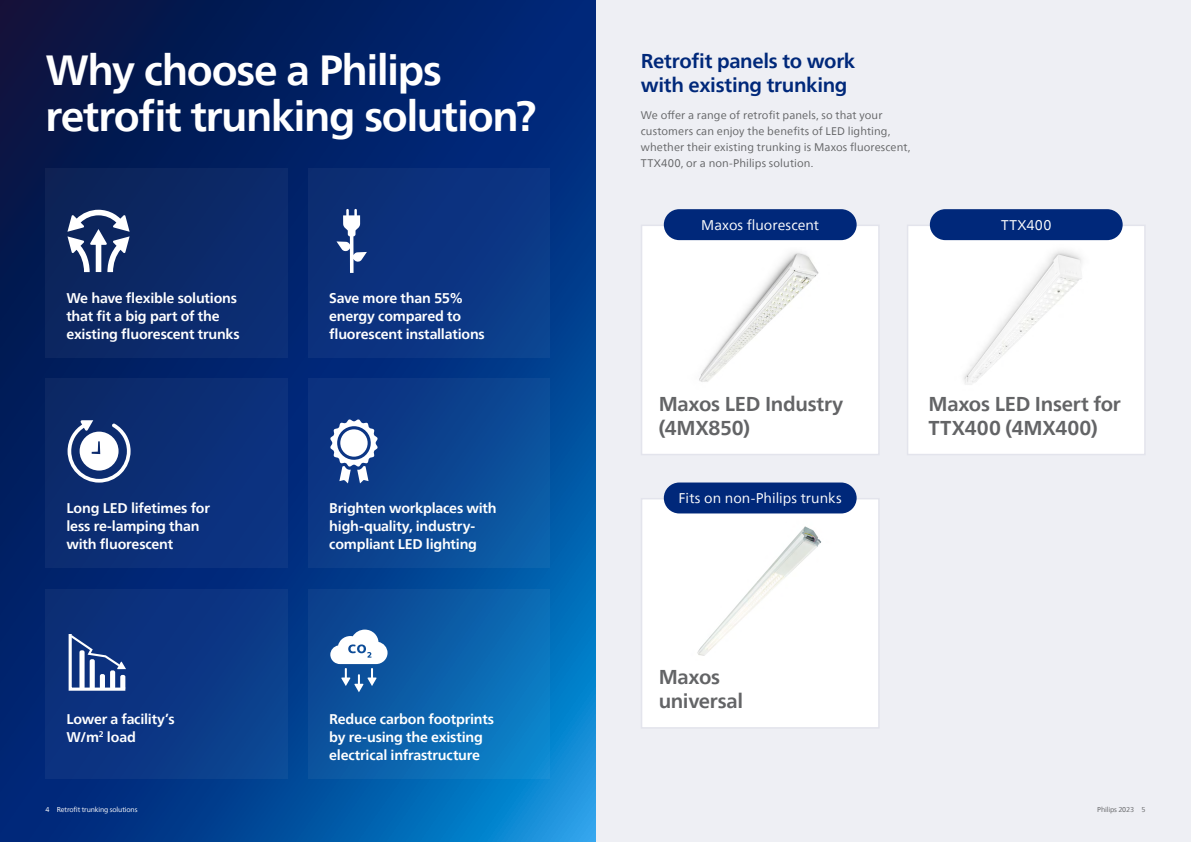
<style>
.page{position:relative;width:1191px;height:842px;background:#fff}
.page>*{position:absolute;margin:0;border:0;box-sizing:border-box;transform-origin:0 0}
.t1{font:700 42px/46px "Neue Frutiger World";letter-spacing:-.03em;color:#fff}
.t2{font:700 20px/24px "Neue Frutiger World";letter-spacing:-.015em;color:#636466}
.t3{font:700 20px/24px "Neue Frutiger World";letter-spacing:-.015em;color:#00287a}
.t4{font:700 14px/18px "Neue Frutiger World";letter-spacing:-.015em;color:#fff}
.t5{font:14px "Neue Frutiger World";letter-spacing:.005em;color:#fff}
.t6{font:11px/16px "Neue Frutiger World";letter-spacing:.01em;color:#636466}
.t7{font:7px "Neue Frutiger World";letter-spacing:-.02em;color:#fff}
.t8{font:7px "Neue Frutiger World";letter-spacing:-.02em;color:#636466}
</style>
<div class="page">
<div style="left:595px;top:0;width:596px;height:842px;background:#eeeff4"></div>
<svg style="left:0;top:0;width:595px;height:842px;background:#023177"></svg>
<div style="left:45px;top:168px;width:242px;height:190px;background:linear-gradient(to right,#0c245a,#0c2d73)"></div>
<div style="left:308px;top:378px;width:242px;height:190px;background:linear-gradient(to right,#0c3280,#0c57a1)"></div>
<div style="left:45px;top:589px;width:242px;height:190px;background:linear-gradient(to right,#0c2d79,#0c408e)"></div>
<div style="left:308px;top:168px;width:242px;height:190px;background:linear-gradient(to right,#0c2c76,#0c3c8b)"></div>
<div style="left:45px;top:378px;width:242px;height:190px;background:linear-gradient(to right,#0c2a6a,#0c3382)"></div>
<svg style="left:308px;top:589px;width:242px;height:190px;background:#0c62ac"></svg>
<svg style="left:68px;top:420px;width:63px;height:63px"></svg>
<svg style="left:330px;top:419px;width:48px;height:64px"></svg>
<div style="left:340px;top:429px;width:28px;height:28px;background:#fff;border-radius:50%"></div>
<svg style="left:67px;top:631px;width:61px;height:61px;background:#325191"></svg>
<div style="left:120px;top:675px;width:5px;height:14px;background:#fff;border-radius:2px"></div>
<div style="left:110px;top:670px;width:5px;height:19px;background:#fff;border-radius:2px"></div>
<div style="left:100px;top:674px;width:5px;height:15px;background:#fff;border-radius:2px"></div>
<div style="left:90px;top:659px;width:5px;height:31px;background:#fff;border-radius:2px"></div>
<div style="left:79px;top:650px;width:6px;height:39px;background:#fff;border-radius:2px"></div>
<svg style="left:330px;top:630px;width:57px;height:62px"></svg>
<svg style="left:67px;top:210px;width:63px;height:62px"></svg>
<svg style="left:336px;top:209px;width:31px;height:64px"></svg>
<div style="left:906px;top:225px;width:239px;height:230px;background:#fff;border:2px solid #e3e4ec"></div>
<img style="left:963px;top:250px;width:119px;height:135px">
<div style="left:929px;top:209px;width:193px;height:31px;background:#00287a;border-radius:15px"></div>
<div style="left:641px;top:498px;width:238px;height:231px;background:#fff;border:2px solid #e3e4ec"></div>
<img style="left:697px;top:526px;width:125px;height:130px">
<div style="left:664px;top:482px;width:192px;height:31px;background:#00287a;border-radius:15px"></div>
<div style="left:641px;top:225px;width:238px;height:230px;background:#fff;border:2px solid #e3e4ec"></div>
<img style="left:699px;top:252px;width:120px;height:130px">
<div style="left:664px;top:209px;width:192px;height:31px;background:#00287a;border-radius:15px"></div>
<h1 class="t1" style="left:45px;top:47px;width:492px">Why choose a Philips retrofit trunking solution?</h1>
<h2 class="t3" style="left:641px;top:49px;width:216px">Retrofit panels to work with existing trunking</h2>
<p class="t6" style="left:641px;top:108px;width:271px">We offer a range of retrofit panels, so that your customers can enjoy the benefits of LED lighting, whether their existing trunking is Maxos fluorescent, TTX400, or a non-Philips solution.</p>
<p class="t5" style="left:701px;top:214px;width:119px">Maxos fluorescent</p>
<p class="t5" style="left:1001px;top:214px;width:52px">TTX400</p>
<p class="t4" style="left:66px;top:288px;width:175px">We have flexible solutions that fit a big part of the existing fluorescent trunks</p>
<p class="t4" style="left:329px;top:288px;width:157px">Save more than 55% energy compared to fluorescent installations</p>
<p class="t4" style="left:66px;top:499px;width:145px">Long LED lifetimes for less re-lamping than with fluorescent</p>
<p class="t4" style="left:329px;top:499px;width:169px">Brighten workplaces with high-quality, industry&shy;compliant LED lighting</p>
<h2 class="t2" style="left:658px;top:391px;width:186px">Maxos LED Industry (4MX850)</h2>
<p class="t5" style="left:678px;top:488px;width:165px">Fits on non-Philips trunks</p>
<h2 class="t2" style="left:928px;top:392px;width:194px">Maxos LED Insert for<br>TTX400 (4MX400)</h2>
<p class="t4" style="left:66px;top:709px;width:110px">Lower a facility’s<br>W/m<sup>2</sup> load</p>
<p class="t4" style="left:329px;top:709px;width:166px">Reduce carbon footprints by re-using the existing electrical infrastructure</p>
<h2 class="t2" style="left:658px;top:665px;width:86px">Maxos universal</h2>
<p class="t7" style="left:45px;top:804px;width:94px">4 Retrofit trunking solutions</p>
<p class="t8" style="left:1097px;top:804px;width:50px">Philips 2023 5</p>
</div>
